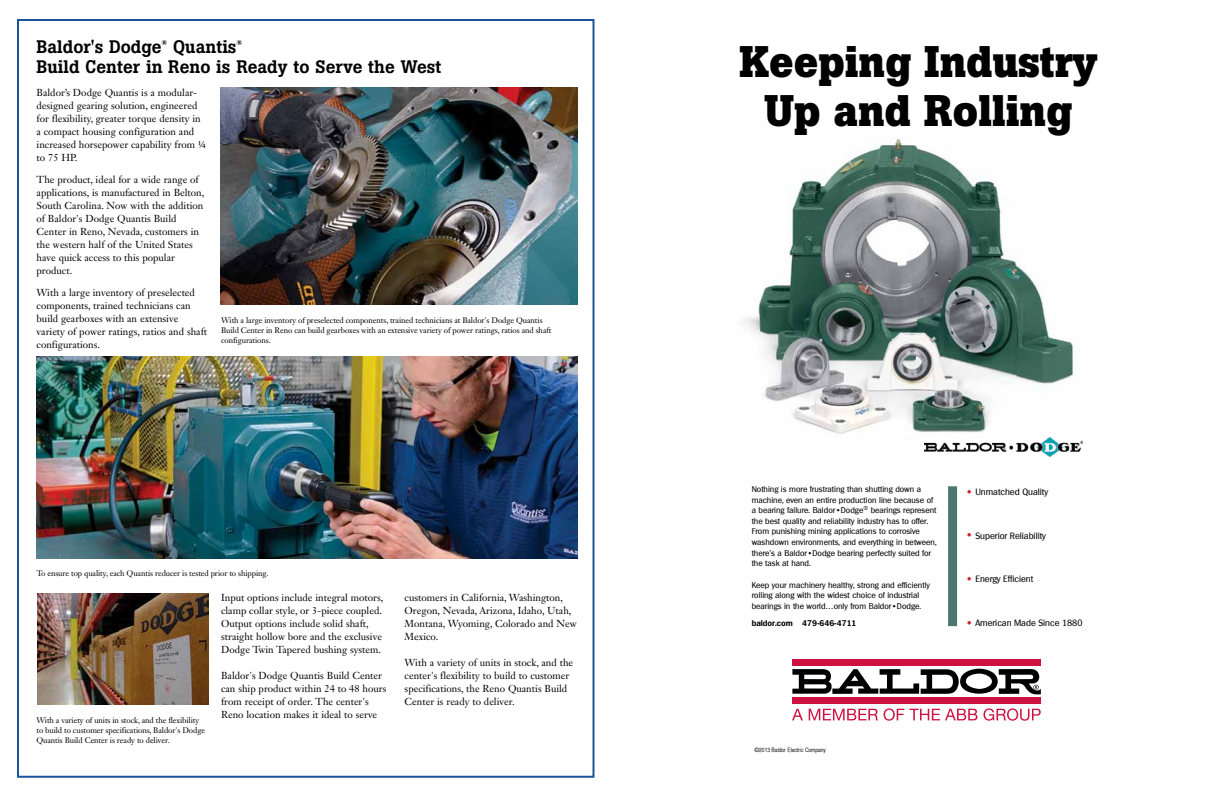
<style>
.page{position:relative;width:1224px;height:792px;background:#fff}
.page>*{position:absolute;margin:0;border:0;box-sizing:border-box;transform-origin:0 0}
.t1{font:700 43.8px/48.7px "Boton";color:#000;text-align:center}
.t2{font:500 18px "Boton";color:#000}
.t3{font:10px/13px "Janson Text LT Std";color:#000}
.t4{font:8.9px "Plymouth";color:#000}
.t5{font:8.1px/10.6px "Plymouth";color:#000}
.t6{font:700 8.1px "Plymouth";color:#000}
.t7{font:8px/10px "Janson Text LT Std";letter-spacing:-.01em;color:#000}
.t8{font:500 7px "Boton";color:#000}
.t9{font:6px "Helvetica CY Plain";color:#000}
.s1{font-family:"Officina San ITC"}
.s2{font-family:"Officina San ITC";font-weight:700;font-size:12.1px;color:#d2232a}
</style>
<div class="page">
<img style="left:220px;top:88px;width:357px;height:217px">
<img style="left:37px;top:356px;width:540px;height:202px">
<img style="left:37px;top:594px;width:172px;height:111px">
<img style="left:743px;top:139px;width:331px;height:306px">
<div style="left:948px;top:486px;width:9px;height:140px;background:#4e7670"></div>
<div style="left:792px;top:659px;width:249px;height:7px;background:#ce1141"></div>
<div style="left:792px;top:698px;width:249px;height:6px;background:#ce1141"></div>
<svg style="left:792px;top:669px;width:249px;height:26px"></svg>
<svg style="left:792px;top:709px;width:11px;height:11px"></svg>
<svg style="left:809px;top:709px;width:69px;height:11px"></svg>
<svg style="left:884px;top:708px;width:93px;height:13px"></svg>
<svg style="left:983px;top:708px;width:58px;height:13px"></svg>
<img style="left:925px;top:437px;width:158px;height:19px">
<p class="t2" style="left:37px;top:36px;width:127px">Baldor's Dodge</p>
<p class="t8" style="left:162px;top:38px;width:7px">®</p>
<p class="t2" style="left:173px;top:36px;width:65px">Quantis</p>
<p class="t8" style="left:237px;top:38px;width:7px">®</p>
<p class="t2" style="left:37px;top:56px;width:406px">Build Center in Reno is Ready to Serve the West</p>
<p class="t3" style="left:37px;top:85px;width:171px">Baldor’s Dodge Quantis is a modular&shy;designed gearing solution, engineered for flexibility, greater torque density in a compact housing configuration and increased horsepower capability from ¼ to 75 HP.</p>
<p class="t3" style="left:37px;top:172px;width:169px">The product, ideal for a wide range of applications, is manufactured in Belton, South Carolina. Now with the addition of Baldor's Dodge Quantis Build Center in Reno, Nevada, customers in the western half of the United States have quick access to this popular product.</p>
<p class="t3" style="left:37px;top:285px;width:172px">With a large inventory of preselected components, trained technicians can build gearboxes with an extensive variety of power ratings, ratios and shaft configurations.</p>
<p class="t7" style="left:221px;top:315px;width:332px">With a large inventory of preselected components, trained technicians at Baldor's Dodge Quantis<br>Build Center in Reno can build gearboxes with an extensive variety of power ratings, ratios and shaft configurations.</p>
<p class="t7" style="left:36px;top:568px;width:234px">To ensure top quality, each Quantis reducer is tested prior to shipping.</p>
<p class="t7" style="left:36px;top:715px;width:170px">With a variety of units in stock, and the flexibility to build to customer specifications, Baldor's Dodge<br>Quantis Build Center is ready to deliver.</p>
<p class="t3" style="left:221px;top:591px;width:164px">Input options include integral motors, clamp collar style, or 3-piece coupled.<br>Output options include solid shaft, straight hollow bore and the exclusive Dodge Twin Tapered bushing system.</p>
<p class="t3" style="left:221px;top:669px;width:167px">Baldor's Dodge Quantis Build Center can ship product within 24 to 48 hours from receipt of order. The center's Reno location makes it ideal to serve</p>
<p class="t3" style="left:405px;top:591px;width:174px">customers in California, Washington,<br>Oregon, Nevada, Arizona, Idaho, Utah,<br>Montana, Wyoming, Colorado and New<br>Mexico.</p>
<p class="t3" style="left:405px;top:656px;width:170px">With a variety of units in stock, and the center's flexibility to build to customer specifications, the Reno Quantis Build Center is ready to deliver.</p>
<p class="t1" style="left:739px;top:38px;width:360px">Keeping Industry<br>Up and Rolling</p>
<p class="t5" style="left:752px;top:484px;width:186px">Nothing is more frustrating than shutting down a machine, even an entire production line because of a bearing failure. Baldor<span class="s1">•</span>Dodge<sup>®</sup> bearings represent the best quality and reliability industry has to offer.<br>From punishing mining applications to corrosive washdown environments, and everything in between, there’s a Baldor<span class="s1">•</span>Dodge bearing perfectly suited for the task at hand.</p>
<p class="t5" style="left:752px;top:579px;width:180px">Keep your machinery healthy, strong and efficiently rolling along with the widest choice of industrial bearings in the world…only from Baldor<span class="s1">•</span>Dodge.</p>
<p class="t6" style="left:752px;top:618px;width:106px">baldor.com 479-646-4711</p>
<p class="t4" style="left:965px;top:486px;width:84px"><span class="s2">•</span> Unmatched Quality</p>
<p class="t4" style="left:965px;top:530px;width:82px"><span class="s2">•</span> Superior Reliability</p>
<p class="t4" style="left:965px;top:574px;width:70px"><span class="s2">•</span> Energy Efficient</p>
<p class="t4" style="left:965px;top:618px;width:119px"><span class="s2">•</span> American Made Since 1880</p>
<p class="t9" style="left:754px;top:747px;width:73px">©2013 Baldor Electric Company</p>
</div>
